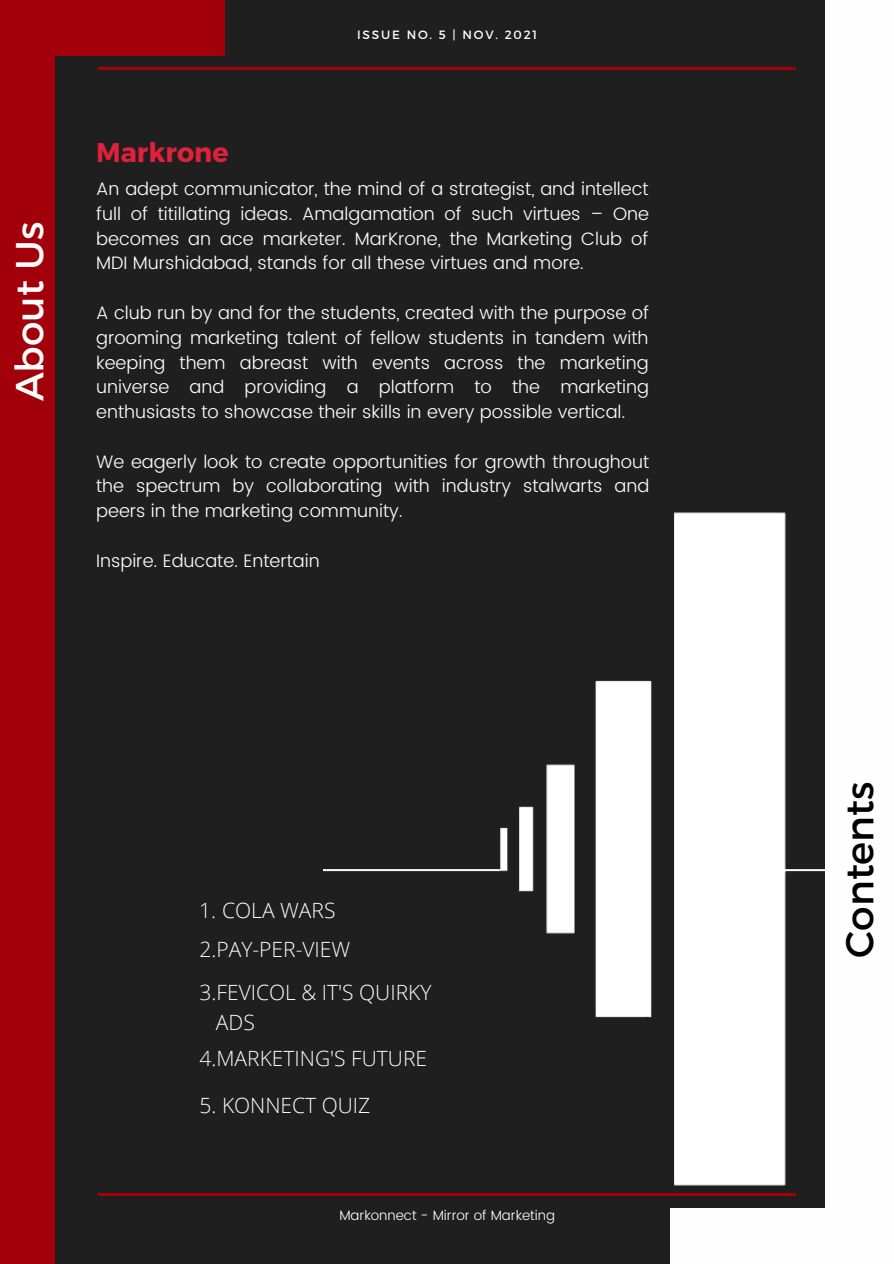
<style>
.page{position:relative;width:894px;height:1264px;background:#fff}
.page>*{position:absolute;margin:0;border:0;box-sizing:border-box;transform-origin:0 0}
.t1{font:39px "Montserrat";color:#000}
.t2{font:39px "Montserrat";color:#fefefe}
.t3{font:700 27px "Montserrat";color:#df213b}
.t4{font:300 21px "Open Sans";color:#fff}
.t5{font:300 18px/24.8px "Poppins";color:#fff;text-align:justify}
.t6{font:300 13.5px "Poppins";color:#fff}
.t7{font:12px "Montserrat";letter-spacing:.15em;color:#fefefe}
</style>
<div class="page">
<div style="left:0;top:0;width:893px;height:1263px;background:#1f1f1f"></div>
<hr style="left:98px;top:67px;width:697px;height:3px;background:#a2000a">
<div style="left:825px;top:0;width:68px;height:1263px;background:#fefefe"></div>
<div style="left:0;top:0;width:55px;height:1263px;background:#a2000a"></div>
<hr style="left:98px;top:1193px;width:697px;height:2px;background:#a2000a">
<div style="left:0;top:0;width:225px;height:55px;background:#a2000a"></div>
<div style="left:670px;top:1208px;width:223px;height:55px;background:#fefefe"></div>
<img style="left:323px;top:512px;width:501px;height:684px">
<p class="t2" style="left:4px;top:401px;width:181px;rotate:-90deg">About Us</p>
<p class="t3" style="left:96px;top:135px;width:134px">Markrone</p>
<p class="t7" style="left:357px;top:27px;width:181px">ISSUE NO. 5 | NOV. 2021</p>
<p class="t5" style="left:96px;top:176px;width:554px">An adept communicator, the mind of a strategist, and intellect full of titillating ideas. Amalgamation of such virtues – One becomes an ace marketer. MarKrone, the Marketing Club of MDI Murshidabad, stands for all these virtues and more.</p>
<p class="t5" style="left:96px;top:300px;width:554px">A club run by and for the students, created with the purpose of grooming marketing talent of fellow students in tandem with keeping them abreast with events across the marketing universe and providing a platform to the marketing enthusiasts to showcase their skills in every possible vertical.</p>
<p class="t5" style="left:96px;top:449px;width:554px">We eagerly look to create opportunities for growth throughout the spectrum by collaborating with industry stalwarts and peers in the marketing community.</p>
<p class="t5" style="left:96px;top:548px;width:225px">Inspire. Educate. Entertain</p>
<p class="t4" style="left:199px;top:895px;width:138px">1. COLA WARS</p>
<p class="t4" style="left:199px;top:934px;width:152px">2.PAY-PER-VIEW</p>
<p class="t4" style="left:199px;top:977px;width:233px">3.FEVICOL &amp; IT'S QUIRKY</p>
<p class="t4" style="left:216px;top:1007px;width:40px">ADS</p>
<p class="t4" style="left:199px;top:1043px;width:229px">4.MARKETING'S FUTURE</p>
<p class="t4" style="left:199px;top:1090px;width:172px">5. KONNECT QUIZ</p>
<p class="t6" style="left:339px;top:1207px;width:217px">Markonnect - Mirror of Marketing</p>
<p class="t1" style="left:834px;top:957px;width:178px;rotate:-90deg">Contents</p>
</div>
